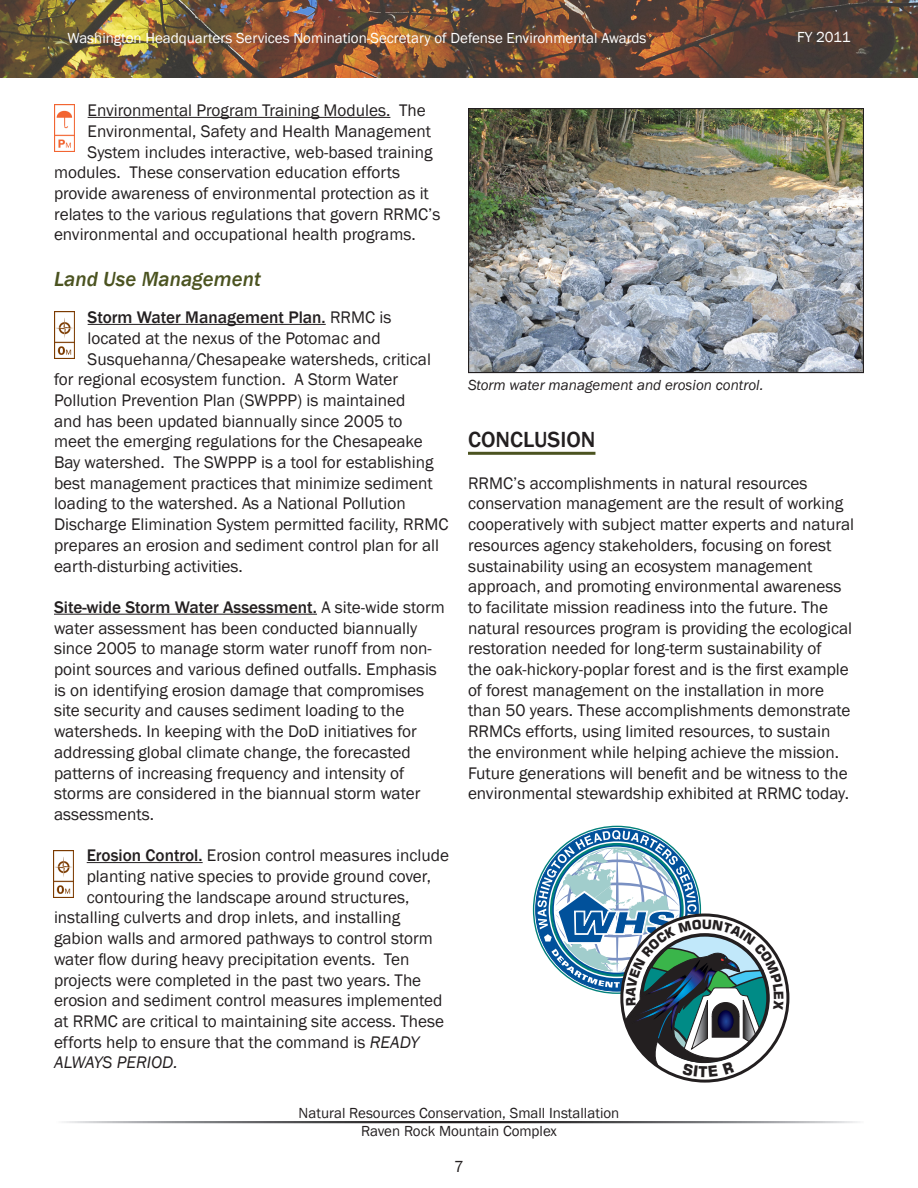
<style>
.page{position:relative;width:918px;height:1188px;background:#fff}
.page>*{position:absolute;margin:0;border:0;box-sizing:border-box;transform-origin:0 0}
.Header_1{font:500 22.5px "Franklin Gothic";color:#231f20}
.Header_2{font:italic 500 21px "Franklin Gothic";color:#4b5320}
.Body_1{font:17.25px/20.7px "Franklin Gothic";color:#231f20}
.Body_1-2{font:500 17.25px "Franklin Gothic";color:#231f20}
.Body_1-3{font:italic 17.25px "Franklin Gothic";color:#231f20}
.t1{font:16.5px "Franklin Gothic";color:#231f20}
.t2{font:15px "Franklin Gothic";color:#fff}
.t3{font:15px/18px "Franklin Gothic";color:#231f20;text-align:center}
.t4{font:italic 15px "Franklin Gothic";color:#231f20}
.s1{font-weight:400}
.s2{font-weight:500}
.s3{font-style:italic}
</style>
<div class="page">
<img style="left:0;top:0;width:918px;height:78px">
<img style="left:470px;top:110px;width:392px;height:261px">
<div style="left:468px;top:108px;width:396px;height:265px;border:1px solid #231f20"></div>
<hr style="left:88px;top:117px;width:302px;height:1px;background:#231f20">
<hr style="left:88px;top:324px;width:238px;height:1px;background:#231f20">
<hr style="left:54px;top:614px;width:263px;height:1px;background:#231f20">
<hr style="left:87px;top:862px;width:116px;height:1px;background:#231f20">
<hr style="left:468px;top:452px;width:127px;height:3px;background:#4b5320">
<img style="left:54px;top:105px;width:20px;height:47px">
<img style="left:54px;top:312px;width:20px;height:47px">
<img style="left:53px;top:850px;width:20px;height:47px">
<svg style="left:535px;top:828px;width:255px;height:255px"></svg>
<p class="t2" style="left:68px;top:29px;width:580px">Washington Headquarters Services Nomination-Secretary of Defense Environmental Awards</p>
<p class="t2" style="left:797px;top:28px;width:55px">FY 2011</p>
<p class="Body_1" style="left:88px;top:100px;width:340px">Environmental Program Training Modules. The</p>
<p class="Body_1" style="left:88px;top:121px;width:345px">Environmental, Safety and Health Management</p>
<p class="Body_1" style="left:88px;top:142px;width:347px">System includes interactive, web-based training</p>
<p class="Body_1" style="left:54px;top:162px;width:348px">modules. These conservation education efforts</p>
<p class="Body_1" style="left:54px;top:183px;width:376px">provide awareness of environmental protection as it</p>
<p class="Body_1" style="left:54px;top:204px;width:388px">relates to the various regulations that govern RRMC’s</p>
<p class="Body_1" style="left:54px;top:225px;width:363px">environmental and occupational health programs.</p>
<p class="Header_2" style="left:54px;top:266px;width:208px">Land Use Management</p>
<p class="Body_1-2" style="left:88px;top:307px;width:305px">Storm Water Management Plan. <span class="s1">RRMC is</span></p>
<p class="Body_1" style="left:88px;top:328px;width:295px">located at the nexus of the Potomac and</p>
<p class="Body_1" style="left:88px;top:349px;width:345px">Susquehanna/Chesapeake watersheds, critical</p>
<p class="Body_1" style="left:54px;top:369px;width:346px">for regional ecosystem function. A Storm Water</p>
<p class="Body_1" style="left:54px;top:390px;width:353px">Pollution Prevention Plan (SWPPP) is maintained</p>
<p class="Body_1" style="left:54px;top:411px;width:350px">and has been updated biannually since 2005 to</p>
<p class="Body_1" style="left:54px;top:432px;width:370px">meet the emerging regulations for the Chesapeake</p>
<p class="Body_1" style="left:54px;top:452px;width:381px">Bay watershed. The SWPPP is a tool for establishing</p>
<p class="Body_1" style="left:54px;top:473px;width:380px">best management practices that minimize sediment</p>
<p class="Body_1" style="left:54px;top:494px;width:353px">loading to the watershed. As a National Pollution</p>
<p class="Body_1" style="left:54px;top:514px;width:396px">Discharge Elimination System permitted facility, RRMC</p>
<p class="Body_1" style="left:54px;top:535px;width:387px">prepares an erosion and sediment control plan for all</p>
<p class="Body_1" style="left:54px;top:556px;width:190px">earth-disturbing activities.</p>
<p class="Body_1" style="left:54px;top:597px;width:392px"><span class="s2">Site-wide Storm Water Assessment.</span> A site-wide storm water assessment has been conducted biannually since 2005 to manage storm water runoff from non&shy;point sources and various defined outfalls. Emphasis is on identifying erosion damage that compromises site security and causes sediment loading to the watersheds. In keeping with the DoD initiatives for addressing global climate change, the forecasted patterns of increasing frequency and intensity of storms are considered in the biannual storm water assessments.</p>
<p class="Body_1" style="left:87px;top:846px;width:364px"><span class="s2">Erosion Control.</span> Erosion control measures include</p>
<p class="Body_1" style="left:87px;top:866px;width:346px">planting native species to provide ground cover,</p>
<p class="Body_1" style="left:87px;top:887px;width:324px">contouring the landscape around structures,</p>
<p class="Body_1" style="left:54px;top:908px;width:348px">installing culverts and drop inlets, and installing</p>
<p class="Body_1" style="left:54px;top:928px;width:380px">gabion walls and armored pathways to control storm</p>
<p class="Body_1" style="left:54px;top:949px;width:357px">water flow during heavy precipitation events. Ten</p>
<p class="Body_1" style="left:54px;top:970px;width:369px">projects were completed in the past two years. The</p>
<p class="Body_1" style="left:54px;top:990px;width:390px">erosion and sediment control measures implemented</p>
<p class="Body_1" style="left:54px;top:1011px;width:392px">at RRMC are critical to maintaining site access. These</p>
<p class="Body_1" style="left:54px;top:1032px;width:367px">efforts help to ensure that the command is <span class="s3">READY</span></p>
<p class="Body_1-3" style="left:54px;top:1052px;width:125px">ALWAYS PERIOD.</p>
<p class="t4" style="left:468px;top:376px;width:297px">Storm water management and erosion control.</p>
<p class="Header_1" style="left:468px;top:426px;width:129px">CONCLUSION</p>
<p class="Body_1" style="left:468px;top:473px;width:388px">RRMC’s accomplishments in natural resources conservation management are the result of working cooperatively with subject matter experts and natural resources agency stakeholders, focusing on forest sustainability using an ecosystem management approach, and promoting environmental awareness to facilitate mission readiness into the future. The natural resources program is providing the ecological restoration needed for long-term sustainability of<br>the oak-hickory-poplar forest and is the first example of forest management on the installation in more than 50 years. These accomplishments demonstrate RRMCs efforts, using limited resources, to sustain the environment while helping achieve the mission.<br>Future generations will benefit and be witness to the environmental stewardship exhibited at RRMC today.</p>
<p class="t3" style="left:299px;top:1104px;width:322px">Natural Resources Conservation, Small Installation<br>Raven Rock Mountain Complex</p>
<p class="t1" style="left:454px;top:1156px;width:11px">7</p>
</div>
